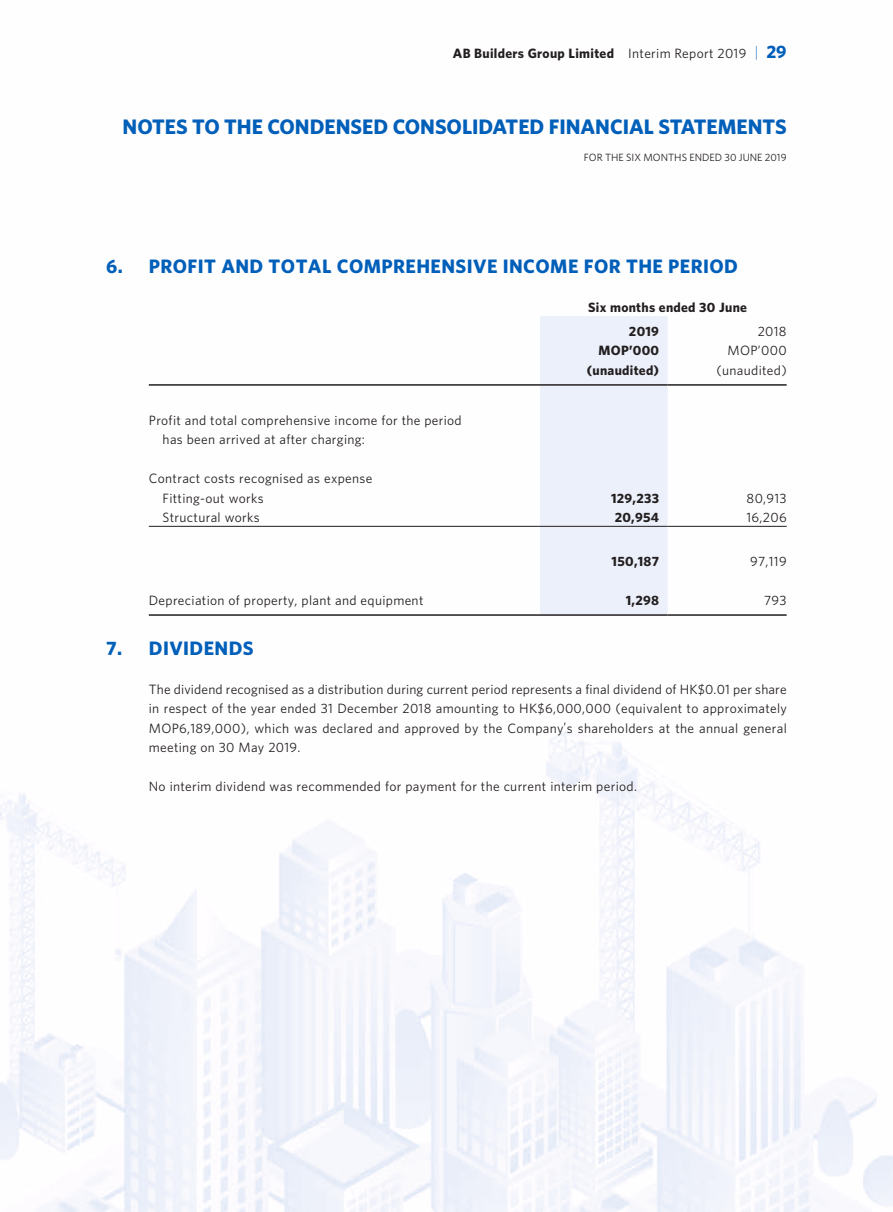
<style>
.page{position:relative;width:893px;height:1212px;background:#fff}
.page>*{position:absolute;margin:0;border:0;box-sizing:border-box;transform-origin:0 0}
.t1{font:700 21px "Whitney";color:#005fb9}
.t2{font:700 19.5px "Whitney";letter-spacing:.02em;color:#005fb9}
.t3{font:13.5px/19.5px "Whitney";letter-spacing:.025em;color:#231f20}
.t4{font:700 13.5px/24px "Whitney";letter-spacing:.02em;color:#231f20}
.t5{font:10.5px "Whitney";color:#231f20}
.s1{font-weight:400}
.s2{font-family:"M Hei HK";font-weight:300;color:#005fb9}
.s3{font-size:18px;color:#005fb9}
</style>
<div class="page">
<img style="left:0;top:384px;width:893px;height:828px">
<div style="left:540px;top:316px;width:128px;height:298px;background:#ecf0fa"></div>
<hr style="left:149px;top:384px;width:391px;height:2px;background:#231f20">
<hr style="left:540px;top:384px;width:128px;height:2px;background:#231f20">
<hr style="left:668px;top:384px;width:119px;height:2px;background:#231f20">
<hr style="left:149px;top:526px;width:391px;height:1px;background:#231f20">
<hr style="left:540px;top:526px;width:128px;height:1px;background:#231f20">
<hr style="left:668px;top:526px;width:119px;height:1px;background:#231f20">
<hr style="left:149px;top:614px;width:391px;height:2px;background:#231f20">
<hr style="left:540px;top:614px;width:128px;height:2px;background:#231f20">
<hr style="left:668px;top:614px;width:119px;height:2px;background:#231f20">
<p class="t4" style="left:453px;top:41px;width:335px">AB Builders Group Limited <span class="s1">Interim Report 2019</span> <span class="s2">︱</span> <span class="s3">29</span></p>
<h1 class="t1" style="left:123px;top:114px;width:665px">NOTES TO THE CONDENSED CONSOLIDATED FINANCIAL STATEMENTS</h1>
<p class="t5" style="left:584px;top:150px;width:204px">FOR THE SIX MONTHS ENDED 30 JUNE 2019</p>
<h2 class="t2" style="left:106px;top:254px;width:633px">6. PROFIT AND TOTAL COMPREHENSIVE INCOME FOR THE PERIOD</h2>
<p class="t4" style="left:629px;top:294px;width:120px;text-indent:-41px">Six months ended 30 June<br>2019</p>
<p class="t3" style="left:758px;top:321px;width:30px">2018</p>
<p class="t3" style="left:163px;top:410px;width:301px;text-indent:-14px">Profit and total comprehensive income for the period has been arrived at after charging:</p>
<p class="t3" style="left:163px;top:468px;width:211px;text-indent:-14px">Contract costs recognised as expense<br>Fitting-out works</p>
<p class="t4" style="left:599px;top:338px;width:62px">MOP’000</p>
<p class="t3" style="left:727px;top:340px;width:61px">MOP’000</p>
<p class="t4" style="left:587px;top:357px;width:74px">(unaudited)</p>
<p class="t3" style="left:716px;top:360px;width:72px">(unaudited)</p>
<p class="t4" style="left:611px;top:486px;width:50px">129,233</p>
<p class="t3" style="left:747px;top:488px;width:42px">80,913</p>
<p class="t3" style="left:163px;top:507px;width:99px">Structural works</p>
<p class="t4" style="left:615px;top:505px;width:46px">20,954</p>
<p class="t3" style="left:746px;top:507px;width:42px">16,206</p>
<p class="t4" style="left:612px;top:549px;width:49px">150,187</p>
<p class="t3" style="left:750px;top:551px;width:38px">97,119</p>
<p class="t3" style="left:149px;top:590px;width:276px">Depreciation of property, plant and equipment</p>
<p class="t4" style="left:626px;top:588px;width:35px">1,298</p>
<p class="t3" style="left:764px;top:590px;width:24px">793</p>
<h2 class="t2" style="left:106px;top:636px;width:149px">7. DIVIDENDS</h2>
<p class="t3" style="left:149px;top:679px;width:640px;text-align:justify">The dividend recognised as a distribution during current period represents a final dividend of HK$0.01 per share in respect of the year ended 31 December 2018 amounting to HK$6,000,000 (equivalent to approximately MOP6,189,000), which was declared and approved by the Company’s shareholders at the annual general meeting on 30 May 2019.</p>
<p class="t3" style="left:149px;top:776px;width:490px">No interim dividend was recommended for payment for the current interim period.</p>
</div>
